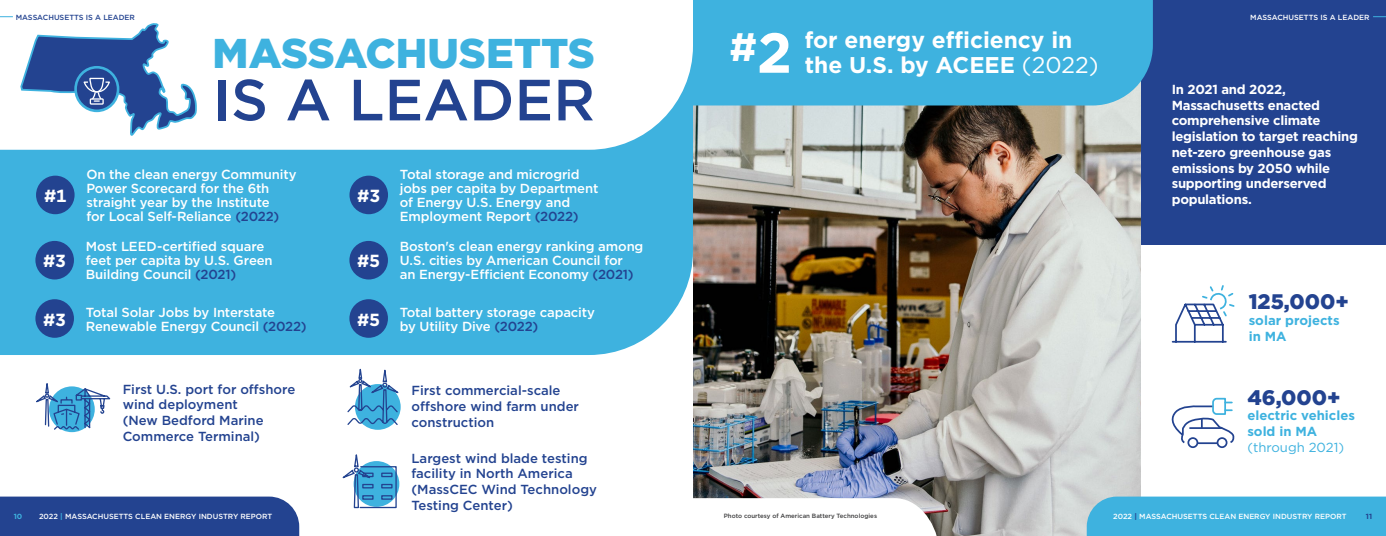
<style>
.page{position:relative;width:1386px;height:536px;background:#fff}
.page>*{position:absolute;margin:0;border:0;box-sizing:border-box;transform-origin:0 0}
.t1{font:500 57.93px "Gotham";color:#234390}
.t2{font:900 41.56px "Gotham";color:#3eb2df}
.t3{font:700 39.64px "Gotham";color:#fff}
.t4{font:700 22.75px/24.5px "Gotham";color:#fff}
.t5{font:900 21px "Gotham";color:#234390}
.t6{font:700 17.5px "Gotham";color:#fff}
.t7{font:500 13.12px/14px "Gotham";letter-spacing:-.01em;color:#fff}
.t8{font:500 13.12px/15.8px "Gotham";color:#234390}
.Gotham_Medium_18_22{font:700 13.12px/15.8px "Gotham";letter-spacing:-.02em;color:#fff}
.t9{font:700 13.12px/15.8px "Gotham";color:#3eb2df}
.t10{font:500 7.44px "Gotham";color:#fff}
.t11{font:500 7.44px "Gotham";color:#234390}
.Page_Number_Left{font:700 7.44px "Gotham";color:#3eb2df}
.Page_Number_Right{font:700 7.44px "Gotham";color:#234390}
.t12{font:500 6.12px "Gotham";color:#3e3e3f}
.s1{color:#234390}
.s2{font-size:56.26px}
.s3{font-weight:400}
.s4{font-weight:700;color:#3eb2df}
.s5{font-weight:700;color:#234390}
</style>
<div class="page">
<div style="left:1070px;top:0;width:316px;height:244px;background:#234390"></div>
<img style="left:693px;top:105px;width:447px;height:431px">
<div style="left:0;top:150px;width:693px;height:205px;background:#3eb2df"></div>
<svg style="left:0;top:17px;width:693px;height:133px"></svg>
<div style="left:693px;top:0;width:460px;height:105px;background:#3eb2df"></div>
<svg style="left:693px;top:498px;width:246px;height:38px"></svg>
<svg style="left:19px;top:24px;width:180px;height:113px"></svg>
<svg style="left:1171px;top:397px;width:64px;height:51px"></svg>
<svg style="left:1171px;top:285px;width:64px;height:58px"></svg>
<div style="left:35px;top:241px;width:39px;height:38px;background:#234390;border-radius:50%"></div>
<div style="left:349px;top:241px;width:39px;height:38px;background:#234390;border-radius:50%"></div>
<div style="left:35px;top:299px;width:39px;height:38px;background:#234390;border-radius:50%"></div>
<div style="left:349px;top:299px;width:39px;height:38px;background:#234390;border-radius:50%"></div>
<div style="left:36px;top:175px;width:39px;height:39px;background:#234390;border-radius:50%"></div>
<div style="left:349px;top:175px;width:39px;height:39px;background:#234390;border-radius:50%"></div>
<div style="left:355px;top:384px;width:46px;height:45px;background:#3eb2df;border-radius:50%"></div>
<svg style="left:347px;top:368px;width:54px;height:58px"></svg>
<svg style="left:342px;top:454px;width:55px;height:54px"></svg>
<svg style="left:36px;top:383px;width:75px;height:48px"></svg>
<div style="left:1087px;top:496px;width:299px;height:40px;background:#3eb2df"></div>
<svg style="left:0;top:16px;width:13px;height:1px"></svg>
<svg style="left:1373px;top:16px;width:13px;height:1px"></svg>
<div style="left:0;top:496px;width:299px;height:40px;background:#234390"></div>
<p class="t11" style="left:16px;top:12px;width:121px">MASSACHUSETTS IS A LEADER</p>
<p class="t10" style="left:1250px;top:12px;width:121px">MASSACHUSETTS IS A LEADER</p>
<p class="t6" style="left:44px;top:184px;width:24px">#1</p>
<p class="t2" style="left:213px;top:24px;width:384px">MASSACHUSETTS</p>
<p class="t1" style="left:213px;top:62px;width:384px">IS A LEADER</p>
<p class="t7" style="left:86px;top:167px;width:212px">On the clean energy Community<br>Power Scorecard for the 6th straight year by the Institute<br>for Local Self-Reliance <span class="s1">(2022)</span></p>
<p class="t6" style="left:357px;top:184px;width:24px">#3</p>
<p class="t7" style="left:400px;top:167px;width:200px">Total storage and microgrid jobs per capita by Department of Energy U.S. Energy and<br>Employment Report <span class="s1">(2022)</span></p>
<p class="t3" style="left:730px;top:21px;width:64px">#<span class="s2">2</span></p>
<p class="t4" style="left:805px;top:28px;width:295px">for energy efficiency in the U.S. by ACEEE <span class="s3">(2022)</span></p>
<p class="Gotham_Medium_18_22" style="left:1172px;top:81px;width:188px">In 2021 and 2022,<br>Massachusetts enacted comprehensive climate legislation to target reaching net‑zero greenhouse gas emissions by 2050 while supporting underserved populations.</p>
<p class="t6" style="left:43px;top:249px;width:24px">#3</p>
<p class="t7" style="left:86px;top:239px;width:188px">Most LEED-certified square feet per capita by U.S. Green<br>Building Council <span class="s1">(2021)</span></p>
<p class="t6" style="left:357px;top:249px;width:25px">#5</p>
<p class="t7" style="left:400px;top:239px;width:245px">Boston's clean energy ranking among<br>U.S. cities by American Council for<br>an Energy-Efficient Economy <span class="s1">(2021)</span></p>
<p class="t6" style="left:43px;top:307px;width:24px">#3</p>
<p class="t7" style="left:86px;top:305px;width:191px">Total Solar Jobs by Interstate</p>
<p class="t7" style="left:86px;top:319px;width:222px">Renewable Energy Council <span class="s1">(2022)</span></p>
<p class="t6" style="left:357px;top:307px;width:25px">#5</p>
<p class="t7" style="left:400px;top:305px;width:197px">Total battery storage capacity</p>
<p class="t7" style="left:400px;top:319px;width:140px">by Utility Dive <span class="s1">(2022)</span></p>
<p class="t5" style="left:1249px;top:287px;width:102px">125,000+</p>
<p class="t9" style="left:1249px;top:312px;width:92px">solar projects in MA</p>
<p class="t8" style="left:123px;top:381px;width:174px">First U.S. port for offshore wind deployment<br>(New Bedford Marine<br>Commerce Terminal)</p>
<p class="t8" style="left:412px;top:382px;width:169px">First commercial-scale offshore wind farm under construction</p>
<p class="t8" style="left:412px;top:450px;width:187px">Largest wind blade testing facility in North America (MassCEC Wind Technology<br>Testing Center)</p>
<p class="t5" style="left:1247px;top:382px;width:95px">46,000+</p>
<p class="t9" style="left:1247px;top:407px;width:109px">electric vehicles sold in MA <span class="s3">(through 2021)</span></p>
<p class="Page_Number_Left" style="left:14px;top:511px;width:10px">10</p>
<p class="t10" style="left:39px;top:511px;width:235px">2022 <span class="s4">|</span> MASSACHUSETTS CLEAN ENERGY INDUSTRY REPORT</p>
<p class="t10" style="left:1113px;top:511px;width:235px">2022 <span class="s5">|</span> MASSACHUSETTS CLEAN ENERGY INDUSTRY REPORT</p>
<p class="Page_Number_Right" style="left:1366px;top:511px;width:8px">11</p>
<p class="t12" style="left:724px;top:512px;width:155px">Photo courtesy of American Battery Technologies</p>
</div>
